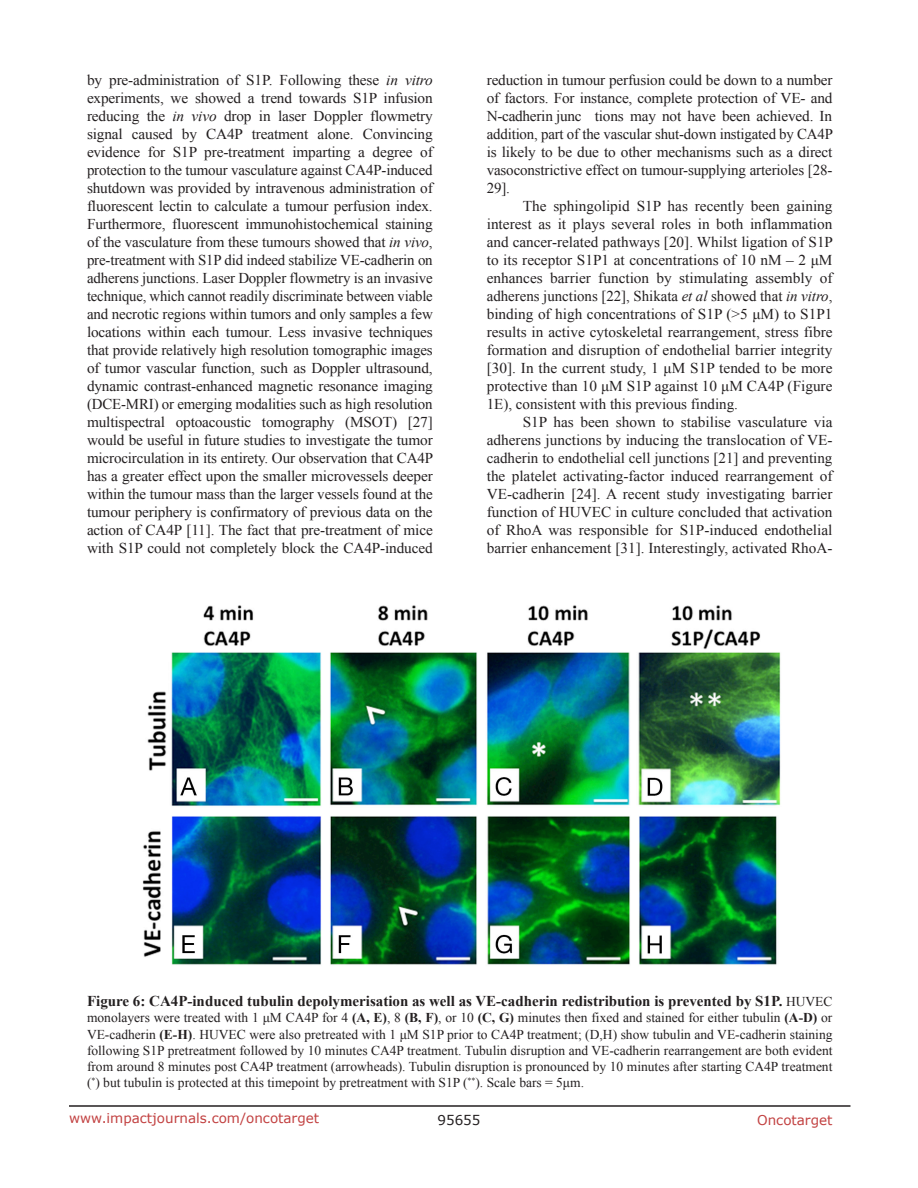
<style>
.page{position:relative;width:918px;height:1188px;background:#fff}
.page>*{position:absolute;margin:0;border:0;box-sizing:border-box;transform-origin:0 0}
.BodyText{font:15px/18px "Times New Roman";letter-spacing:-.005em;color:#231f20;text-align:justify}
.figuretext{font:700 15px "Times New Roman";color:#231f20}
.figuretext-2{font:13.5px/16.2px "Times New Roman";color:#231f20;text-align:justify}
.t1{font:13.5px "Verdana";color:#c24141}
.t2{font:13.5px "Verdana";color:#231f20}
.s1{font-style:italic}
.s2{font-weight:400;font-size:13.5px}
.s3{font-weight:700}
</style>
<div class="page">
<hr style="left:69px;top:1105px;width:781px;height:2px;background:#231f20">
<img style="left:142px;top:605px;width:639px;height:360px">
<p class="BodyText" style="left:87px;top:71px;width:348px">by pre-administration of S1P. Following these <span class="s1">in vitro </span>experiments, we showed a trend towards S1P infusion reducing the <span class="s1">in vivo</span> drop in laser Doppler flowmetry signal caused by CA4P treatment alone. Convincing evidence for S1P pre-treatment imparting a degree of protection to the tumour vasculature against CA4P-induced shutdown was provided by intravenous administration of fluorescent lectin to calculate a tumour perfusion index.<br>Furthermore, fluorescent immunohistochemical staining of the vasculature from these tumours showed that <span class="s1">in vivo</span>, pre-treatment with S1P did indeed stabilize VE-cadherin on adherens junctions. Laser Doppler flowmetry is an invasive technique, which cannot readily discriminate between viable and necrotic regions within tumors and only samples a few locations within each tumour. Less invasive techniques that provide relatively high resolution tomographic images of tumor vascular function, such as Doppler ultrasound, dynamic contrast-enhanced magnetic resonance imaging (DCE-MRI) or emerging modalities such as high resolution multispectral optoacoustic tomography (MSOT) [27] would be useful in future studies to investigate the tumor microcirculation in its entirety. Our observation that CA4P has a greater effect upon the smaller microvessels deeper within the tumour mass than the larger vessels found at the tumour periphery is confirmatory of previous data on the action of CA4P [11]. The fact that pre-treatment of mice with S1P could not completely block the CA4P-induced</p>
<p class="BodyText" style="left:487px;top:71px;width:348px">reduction in tumour perfusion could be down to a number of factors. For instance, complete protection of VE- and N-cadherin junc tions may not have been achieved. In addition, part of the vascular shut-down instigated by CA4P is likely to be due to other mechanisms such as a direct vasoconstrictive effect on tumour-supplying arterioles [28- 29].</p>
<p class="BodyText" style="left:487px;top:197px;width:348px;text-indent:36px">The sphingolipid S1P has recently been gaining interest as it plays several roles in both inflammation and cancer-related pathways [20]. Whilst ligation of S1P to its receptor S1P1 at concentrations of 10 nM – 2 μM enhances barrier function by stimulating assembly of adherens junctions [22], Shikata <span class="s1">et al</span> showed that <span class="s1">in vitro</span>, binding of high concentrations of S1P (&gt;5 μM) to S1P1 results in active cytoskeletal rearrangement, stress fibre formation and disruption of endothelial barrier integrity [30]. In the current study, 1 μM S1P tended to be more protective than 10 μM S1P against 10 μM CA4P (Figure 1E), consistent with this previous finding.</p>
<p class="BodyText" style="left:487px;top:413px;width:347px;text-indent:36px">S1P has been shown to stabilise vasculature via adherens junctions by inducing the translocation of VE&shy;cadherin to endothelial cell junctions [21] and preventing the platelet activating-factor induced rearrangement of VE-cadherin [24]. A recent study investigating barrier function of HUVEC in culture concluded that activation of RhoA was responsible for S1P-induced endothelial barrier enhancement [31]. Interestingly, activated RhoA-</p>
<p class="figuretext" style="left:87px;top:991px;width:747px">Figure 6: CA4P-induced tubulin depolymerisation as well as VE-cadherin redistribution is prevented by S1P. <span class="s2">HUVEC</span></p>
<p class="figuretext-2" style="left:87px;top:1010px;width:747px">monolayers were treated with 1 μM CA4P for 4 <span class="s3">(A, E)</span>, 8 <span class="s3">(B, F)</span>, or 10 <span class="s3">(C, G)</span> minutes then fixed and stained for either tubulin <span class="s3">(A-D)</span> or VE-cadherin <span class="s3">(E-H)</span>. HUVEC were also pretreated with 1 μM S1P prior to CA4P treatment; (D,H) show tubulin and VE-cadherin staining following S1P pretreatment followed by 10 minutes CA4P treatment. Tubulin disruption and VE-cadherin rearrangement are both evident from around 8 minutes post CA4P treatment (arrowheads). Tubulin disruption is pronounced by 10 minutes after starting CA4P treatment (<sup>*</sup>) but tubulin is protected at this timepoint by pretreatment with S1P (<sup>**</sup>). Scale bars = 5μm.</p>
<p class="t1" style="left:69px;top:1109px;width:252px">www.impactjournals.com/oncotarget</p>
<p class="t2" style="left:438px;top:1111px;width:44px">95655</p>
<p class="t1" style="left:757px;top:1111px;width:77px">Oncotarget</p>
</div>
